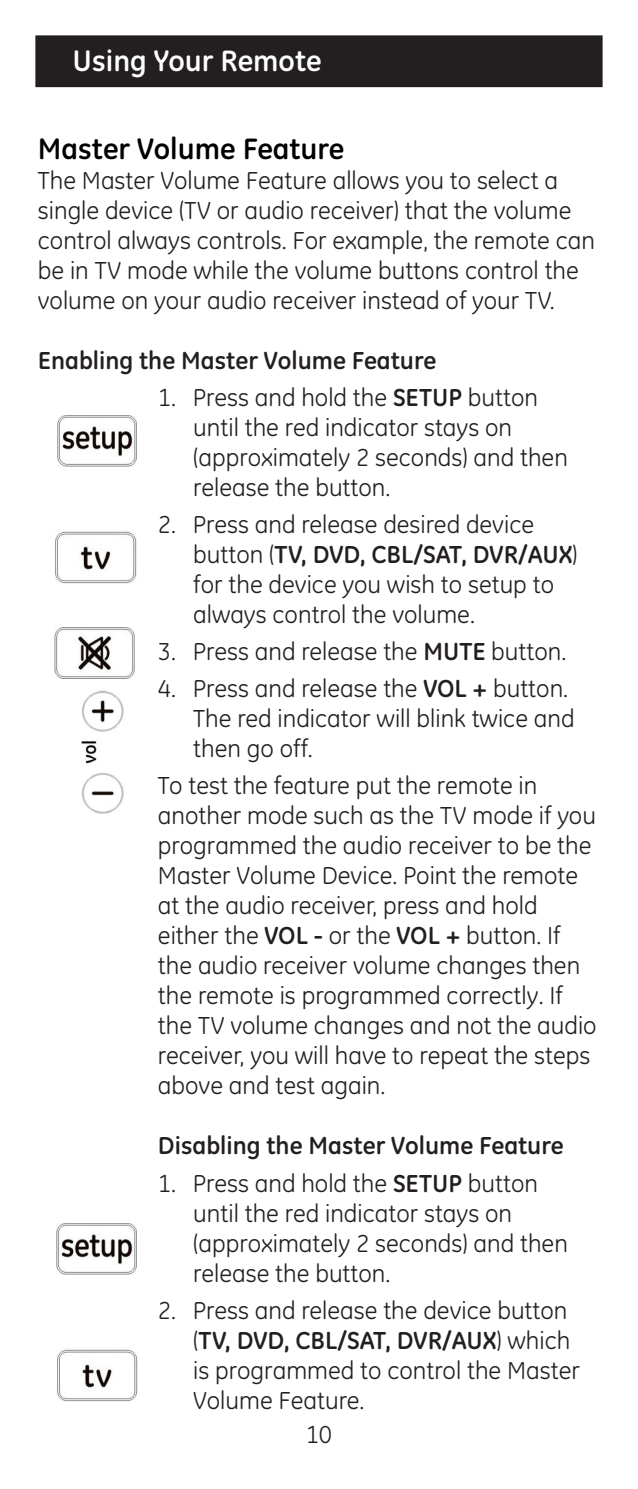
<style>
.page{position:relative;width:638px;height:1489px;background:#fff}
.page>*{position:absolute;margin:0;border:0;box-sizing:border-box;transform-origin:0 0}
.t1{font:700 30px "GE Inspira";color:#010001}
.t2{font:700 30px "GE Inspira";color:#fff}
.t3{font:25px/30px "GE Inspira";color:#231f20}
.t4{font:700 25px "GE Inspira";color:#231f20}
.s1{font-weight:700}
</style>
<div class="page">
<div style="left:37px;top:37px;width:564px;height:49px;background:#231f20"></div>
<div style="left:35px;top:35px;width:567px;height:52px;border:2px solid #231f20"></div>
<img style="left:54px;top:627px;width:81px;height:51px">
<img style="left:55px;top:530px;width:81px;height:53px">
<img style="left:57px;top:415px;width:80px;height:51px">
<img style="left:82px;top:690px;width:42px;height:123px">
<img style="left:56px;top:1223px;width:80px;height:51px">
<img style="left:57px;top:1348px;width:81px;height:52px">
<p class="t2" style="left:73px;top:42px;width:251px">Using Your Remote</p>
<p class="t1" style="left:38px;top:129px;width:308px">Master Volume Feature</p>
<p class="t3" style="left:38px;top:165px;width:558px">The Master Volume Feature allows you to select a single device (TV or audio receiver) that the volume control always controls. For example, the remote can be in TV mode while the volume buttons control the volume on your audio receiver instead of your TV.</p>
<p class="t4" style="left:38px;top:344px;width:400px">Enabling the Master Volume Feature</p>
<p class="t3" style="left:193px;top:382px;width:376px;text-indent:-35px">1. Press and hold the <span class="s1">SETUP</span> button until the red indicator stays on (approximately 2 seconds) and then release the button.</p>
<p class="t3" style="left:193px;top:509px;width:386px;text-indent:-35px">2. Press and release desired device button (<span class="s1">TV, DVD, CBL/SAT, DVR/AUX</span>) for the device you wish to setup to always control the volume.</p>
<p class="t3" style="left:158px;top:636px;width:410px">3. Press and release the <span class="s1">MUTE</span> button.</p>
<p class="t3" style="left:193px;top:673px;width:383px;text-indent:-35px">4. Press and release the <span class="s1">VOL +</span> button.<br>The red indicator will blink twice and then go off.</p>
<p class="t3" style="left:158px;top:770px;width:440px">To test the feature put the remote in another mode such as the TV mode if you programmed the audio receiver to be the Master Volume Device. Point the remote at the audio receiver, press and hold either the <span class="s1">VOL -</span> or the <span class="s1">VOL +</span> button. If the audio receiver volume changes then the remote is programmed correctly. If the TV volume changes and not the audio receiver, you will have to repeat the steps above and test again.</p>
<p class="t4" style="left:158px;top:1129px;width:407px">Disabling the Master Volume Feature</p>
<p class="t3" style="left:193px;top:1167px;width:376px;text-indent:-35px">1. Press and hold the <span class="s1">SETUP</span> button until the red indicator stays on (approximately 2 seconds) and then release the button.</p>
<p class="t3" style="left:193px;top:1294px;width:388px;text-indent:-35px">2. Press and release the device button (<span class="s1">TV, DVD, CBL/SAT, DVR/AUX</span>) which is programmed to control the Master<br>Volume Feature.</p>
<p class="t3" style="left:306px;top:1418px;width:28px">10</p>
</div>
